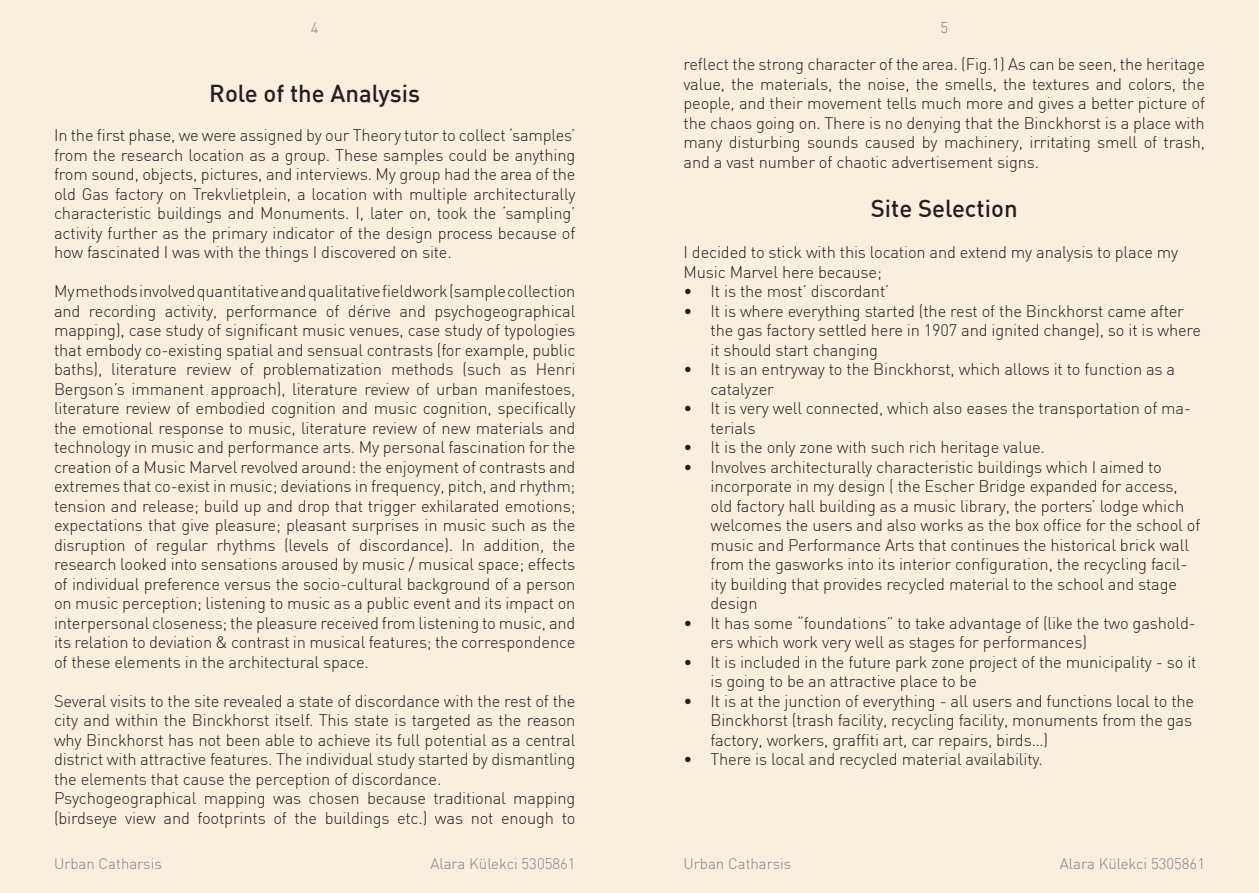
<style>
.page{position:relative;width:1259px;height:893px;background:#fff}
.page>*{position:absolute;margin:0;border:0;box-sizing:border-box;transform-origin:0 0}
.t1{font:500 24px "DIN";color:#231f20}
.t2{font:300 16.5px/19.5px "DIN";letter-spacing:-.01em;color:#231f20}
.t3{font:300 15px "DIN";color:#808285}
</style>
<div class="page">
<div style="left:0;top:0;width:629px;height:893px;background:#f9efdd"></div>
<div style="left:629px;top:0;width:630px;height:893px;background:#f9efdd"></div>
<p class="t3" style="left:311px;top:18px;width:9px">4</p>
<p class="t3" style="left:940px;top:18px;width:9px">5</p>
<p class="t1" style="left:209px;top:78px;width:212px">Role of the Analysis</p>
<p class="t2" style="left:54px;top:125px;width:523px;text-align:justify">In the first phase, we were assigned by our Theory tutor to collect ‘samples’ from the research location as a group. These samples could be anything from sound, objects, pictures, and interviews. My group had the area of the old Gas factory on Trekvlietplein, a location with multiple architecturally characteristic buildings and Monuments. I, later on, took the ‘sampling’ activity further as the primary indicator of the design process because of how fascinated I was with the things I discovered on site.</p>
<p class="t2" style="left:54px;top:281px;width:523px;text-align:justify">My methods involved quantitative and qualitative fieldwork (sample collection and recording activity, performance of dérive and psychogeographical mapping), case study of significant music venues, case study of typologies that embody co-existing spatial and sensual contrasts (for example, public baths), literature review of problematization methods (such as Henri Bergson’s immanent approach), literature review of urban manifestoes, literature review of embodied cognition and music cognition, specifically the emotional response to music, literature review of new materials and technology in music and performance arts. My personal fascination for the creation of a Music Marvel revolved around: the enjoyment of contrasts and extremes that co-exist in music; deviations in frequency, pitch, and rhythm; tension and release; build up and drop that trigger exhilarated emotions; expectations that give pleasure; pleasant surprises in music such as the disruption of regular rhythms (levels of discordance). In addition, the research looked into sensations aroused by music / musical space; effects of individual preference versus the socio-cultural background of a person on music perception; listening to music as a public event and its impact on interpersonal closeness; the pleasure received from listening to music, and its relation to deviation &amp; contrast in musical features; the correspondence of these elements in the architectural space.</p>
<p class="t2" style="left:54px;top:691px;width:523px;text-align:justify">Several visits to the site revealed a state of discordance with the rest of the city and within the Binckhorst itself. This state is targeted as the reason why Binckhorst has not been able to achieve its full potential as a central district with attractive features. The individual study started by dismantling the elements that cause the perception of discordance.</p>
<p class="t2" style="left:54px;top:788px;width:523px">Psychogeographical mapping was chosen because traditional mapping (birdseye view and footprints of the buildings etc.) was not enough to</p>
<p class="t2" style="left:683px;top:54px;width:523px;text-align:justify">reflect the strong character of the area. (Fig.1) As can be seen, the heritage value, the materials, the noise, the smells, the textures and colors, the people, and their movement tells much more and gives a better picture of the chaos going on. There is no denying that the Binckhorst is a place with many disturbing sounds caused by machinery, irritating smell of trash, and a vast number of chaotic advertisement signs.</p>
<p class="t1" style="left:870px;top:193px;width:148px">Site Selection</p>
<p class="t2" style="left:683px;top:242px;width:496px">I decided to stick with this location and extend my analysis to place my<br>Music Marvel here because;</p>
<p class="t2" style="left:683px;top:281px;width:207px">• It is the most’ discordant’</p>
<p class="t2" style="left:710px;top:301px;width:492px;text-indent:-27px">• It is where everything started (the rest of the Binckhorst came after the gas factory settled here in 1907 and ignited change), so it is where it should start changing</p>
<p class="t2" style="left:710px;top:359px;width:466px;text-indent:-27px">• It is an entryway to the Binckhorst, which allows it to function as a catalyzer</p>
<p class="t2" style="left:710px;top:398px;width:482px;text-indent:-27px">• It is very well connected, which also eases the transportation of ma&shy;terials</p>
<p class="t2" style="left:683px;top:437px;width:363px">• It is the only zone with such rich heritage value.</p>
<p class="t2" style="left:710px;top:457px;width:491px;text-indent:-27px">• Involves architecturally characteristic buildings which I aimed to incorporate in my design ( the Escher Bridge expanded for access, old factory hall building as a music library, the porters’ lodge which welcomes the users and also works as the box office for the school of music and Performance Arts that continues the historical brick wall from the gasworks into its interior configuration, the recycling facil&shy;ity building that provides recycled material to the school and stage design</p>
<p class="t2" style="left:710px;top:613px;width:487px;text-indent:-27px">• It has some “foundations” to take advantage of (like the two gashold&shy;ers which work very well as stages for performances)</p>
<p class="t2" style="left:710px;top:652px;width:487px;text-indent:-27px">• It is included in the future park zone project of the municipality - so it is going to be an attractive place to be</p>
<p class="t2" style="left:710px;top:691px;width:485px;text-indent:-27px">• It is at the junction of everything - all users and functions local to the<br>Binckhorst (trash facility, recycling facility, monuments from the gas factory, workers, graffiti art, car repairs, birds…)</p>
<p class="t2" style="left:683px;top:749px;width:361px">• There is local and recycled material availability.</p>
<p class="t3" style="left:54px;top:854px;width:109px">Urban Catharsis</p>
<p class="t3" style="left:430px;top:854px;width:147px">Alara Külekci 5305861</p>
<p class="t3" style="left:683px;top:854px;width:109px">Urban Catharsis</p>
<p class="t3" style="left:1060px;top:854px;width:147px">Alara Külekci 5305861</p>
</div>
